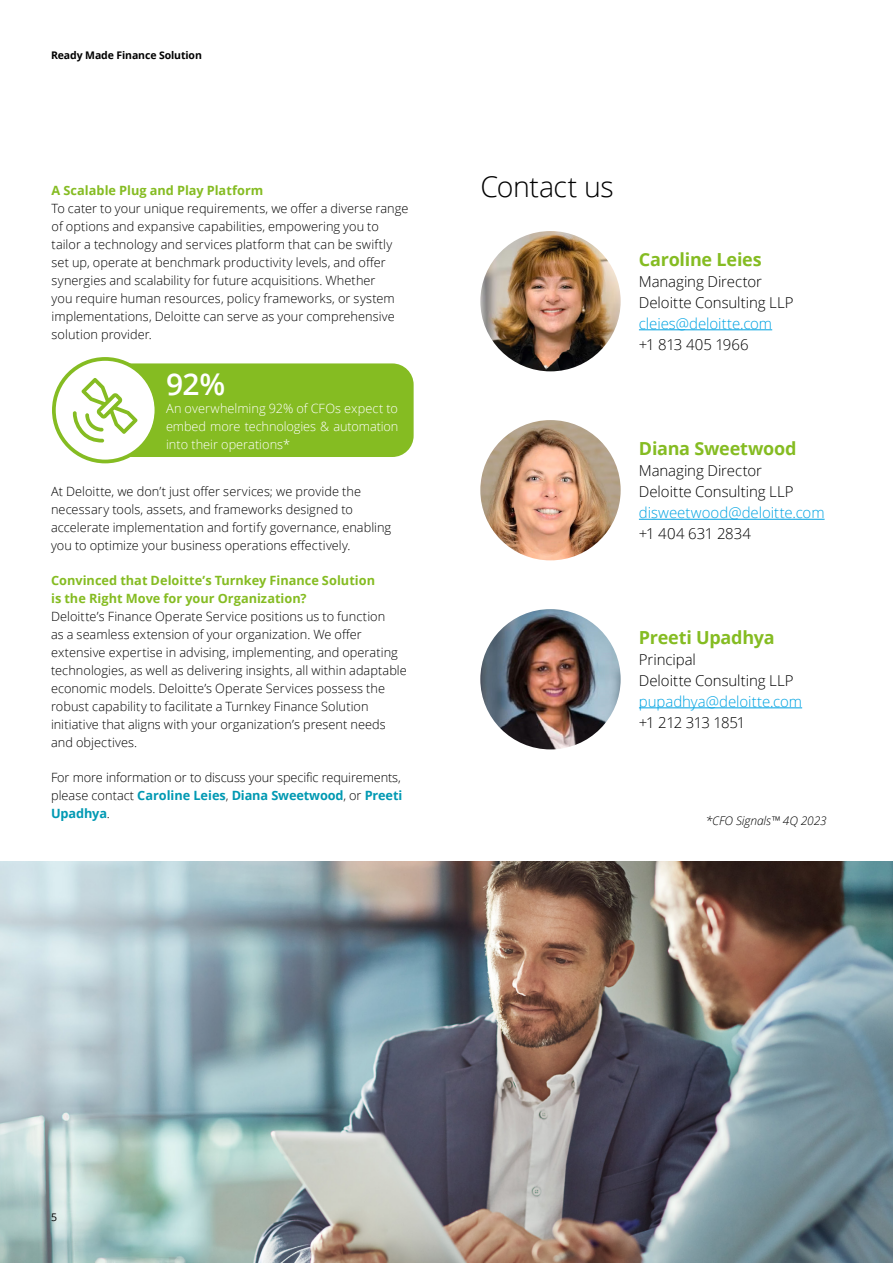
<style>
.page{position:relative;width:893px;height:1263px;background:#fff}
.page>*{position:absolute;margin:0;border:0;box-sizing:border-box;transform-origin:0 0}
.t1{font:600 30px "Open Sans";color:#fff}
.t2{font:300 28.5px "Open Sans";letter-spacing:-.015em;color:#000}
.t3{font:700 18px "Open Sans";letter-spacing:-.015em;color:#85bc22}
.t4{font:300 15px/21px "Open Sans";letter-spacing:-.005em;color:#000}
.t5{font:300 15px "Open Sans";letter-spacing:-.005em;color:#00a3e2}
.t6{font:300 15px "Open Sans";letter-spacing:-.065em;color:#000}
.t7{font:300 12.75px/18px "Open Sans";letter-spacing:.005em;color:#000}
.t8{font:700 12.75px/18px "Open Sans";color:#85bc22}
.t9{font:300 12.75px/18px "Open Sans";letter-spacing:-.01em;color:#fff;text-align:justify}
.t10{font:italic 300 12px "Open Sans";letter-spacing:-.01em;color:#000}
.t11{font:700 10.5px "Open Sans";letter-spacing:-.01em;color:#000}
.t12{font:10.5px "Open Sans";color:#000}
.s1{font-style:inherit}
.s2{font-weight:700;color:#0099b3}
.s3{font-weight:700;color:#0099b2}
</style>
<div class="page">
<div style="left:82px;top:363px;width:332px;height:94px;background:#85bc22;border-radius:21px"></div>
<svg style="left:52px;top:357px;width:106px;height:106px"></svg>
<img style="left:480px;top:231px;width:141px;height:140px;border-radius:70px">
<hr style="left:639px;top:329px;width:133px;height:1px;background:#00a3e2">
<img style="left:480px;top:420px;width:141px;height:140px;border-radius:70px">
<hr style="left:639px;top:519px;width:186px;height:1px;background:#00a3e2">
<img style="left:480px;top:609px;width:141px;height:140px;border-radius:70px">
<hr style="left:639px;top:707px;width:163px;height:1px;background:#00a3e2">
<img style="left:0;top:861px;width:893px;height:402px">
<p class="t11" style="left:51px;top:48px;width:152px"><span class="s1">Ready</span> Made Finance Solution</p>
<p class="t8" style="left:52px;top:181px;width:213px">A Scalable Plug and Play Platform</p>
<p class="t7" style="left:52px;top:199px;width:358px">To cater to your unique requirements, we offer a diverse range of options and expansive capabilities, empowering you to tailor a technology and services platform that can be swiftly set up, operate at benchmark productivity levels, and offer synergies and scalability for future acquisitions. Whether<br>you require human resources, policy frameworks, or system implementations, Deloitte can serve as your comprehensive solution provider.</p>
<h1 class="t1" style="left:166px;top:363px;width:61px">92%</h1>
<p class="t9" style="left:166px;top:399px;width:234px">An overwhelming 92% of CFOs expect to embed more technologies &amp; automation into their operations*</p>
<p class="t7" style="left:51px;top:482px;width:342px">At Deloitte, we don’t just offer services; we provide the necessary tools, assets, and frameworks designed to accelerate implementation and fortify governance, enabling you to optimize your business operations effectively.</p>
<p class="t8" style="left:51px;top:571px;width:326px">Convinced that Deloitte’s Turnkey Finance Solution is the Right Move for your Organization?</p>
<p class="t7" style="left:51px;top:607px;width:357px">Deloitte’s Finance Operate Service positions us to function<br>as a seamless extension of your organization. We offer extensive expertise in advising, implementing, and operating technologies, as well as delivering insights, all within adaptable economic models. Deloitte’s Operate Services possess the robust capability to facilitate a Turnkey Finance Solution initiative that aligns with your organization’s present needs and objectives.</p>
<p class="t7" style="left:51px;top:768px;width:353px;text-align:justify">For more information or to discuss your specific requirements, please contact <span class="s2">Caroline Leies</span>, <span class="s3">Diana Sweetwood</span>, or <span class="s2">Preeti Upadhya</span>.</p>
<h2 class="t2" style="left:480px;top:168px;width:135px">Contact us</h2>
<h3 class="t3" style="left:639px;top:246px;width:124px">Caroline Leies</h3>
<p class="t4" style="left:639px;top:270px;width:156px">Managing Director<br>Deloitte Consulting LLP</p>
<p class="t5" style="left:639px;top:313px;width:135px">cleies@deloitte.com</p>
<p class="t4" style="left:639px;top:333px;width:111px">+1 813 405 1966</p>
<h3 class="t3" style="left:639px;top:436px;width:159px">Diana Sweetwood</h3>
<p class="t4" style="left:639px;top:460px;width:156px">Managing Director<br>Deloitte Consulting LLP</p>
<p class="t5" style="left:639px;top:502px;width:187px">disweetwood@deloitte.com</p>
<p class="t4" style="left:639px;top:523px;width:114px">+1 404 631 2834</p>
<h3 class="t3" style="left:639px;top:624px;width:137px">Preeti Upadhya</h3>
<p class="t4" style="left:639px;top:648px;width:156px">Principal<br>Deloitte Consulting LLP</p>
<p class="t5" style="left:639px;top:691px;width:165px">pupadhya@deloitte.com</p>
<p class="t6" style="left:639px;top:712px;width:108px">+1 212 313 1851</p>
<p class="t10" style="left:706px;top:812px;width:123px">*CFO Signals™ 4Q 2023</p>
<p class="t12" style="left:51px;top:1210px;width:8px">5</p>
</div>
